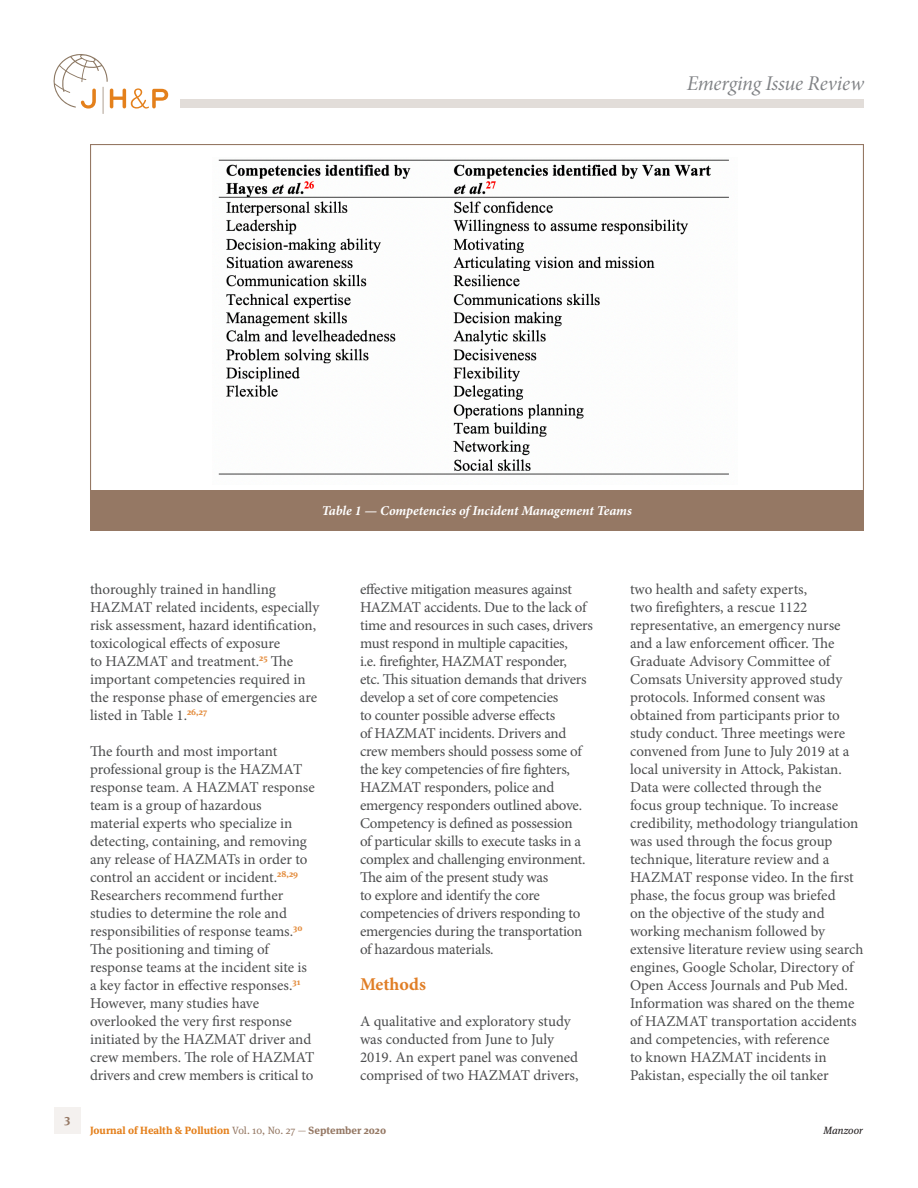
<style>
.page{position:relative;width:918px;height:1188px;background:#fff}
.page>*{position:absolute;margin:0;border:0;box-sizing:border-box;transform-origin:0 0}
.t1{font:21px "Minion Pro It Subh";letter-spacing:-.01em;color:#808285}
.Journal_Paragraph{font:700 18px "Minion Pro";color:#e07e26}
.Journal_Paragraph-2{font:15px/18px "Minion Pro";letter-spacing:-.005em;color:#4b4c4d}
.Figure_Caption{font:italic 700 13.5px "Minion Pro";letter-spacing:-.005em;color:#fff}
.t2{font:700 12px "Meta Serif Pro";color:#957864}
.t3{font:700 10.5px "Meta Serif Pro";color:#e4801c}
.t4{font:italic 10.5px "Meta Serif Pro";color:#231f20}
.s1{font-weight:400;color:#957864}
.s2{color:#957864}
</style>
<div class="page">
<svg style="left:53px;top:54px;width:115px;height:60px"></svg>
<div style="left:180px;top:99px;width:684px;height:9px;background:#e2ddd9"></div>
<div style="left:54px;top:1107px;width:27px;height:27px;background:#f4f1ef"></div>
<div style="left:90px;top:490px;width:774px;height:41px;background:#957864"></div>
<img style="left:218px;top:159px;width:511px;height:316px">
<h1 class="t1" style="left:687px;top:70px;width:179px">Emerging Issue Review</h1>
<p class="Figure_Caption" style="left:322px;top:501px;width:312px">Table 1 — Competencies of Incident Management Teams</p>
<p class="t2" style="left:65px;top:1111px;width:7px">3</p>
<p class="Journal_Paragraph-2" style="left:90px;top:580px;width:231px">thoroughly trained in handling HAZMAT related incidents, especially risk assessment, hazard identification, toxicological effects of exposure<br>to HAZMAT and treatment.<sup>25</sup> The important competencies required in the response phase of emergencies are listed in Table 1.<sup>26,27</sup></p>
<p class="Journal_Paragraph-2" style="left:90px;top:742px;width:226px">The fourth and most important professional group is the HAZMAT response team. A HAZMAT response team is a group of hazardous material experts who specialize in detecting, containing, and removing any release of HAZMATs in order to control an accident or incident.<sup>28,29<br></sup>Researchers recommend further studies to determine the role and responsibilities of response teams.<sup>30<br></sup>The positioning and timing of response teams at the incident site is a key factor in effective responses.<sup>31<br></sup>However, many studies have overlooked the very first response initiated by the HAZMAT driver and crew members. The role of HAZMAT drivers and crew members is critical to</p>
<p class="Journal_Paragraph-2" style="left:360px;top:580px;width:235px">effective mitigation measures against HAZMAT accidents. Due to the lack of time and resources in such cases, drivers must respond in multiple capacities,<br>i.e. firefighter, HAZMAT responder,<br>etc. This situation demands that drivers develop a set of core competencies<br>to counter possible adverse effects<br>of HAZMAT incidents. Drivers and crew members should possess some of the key competencies of fire fighters, HAZMAT responders, police and emergency responders outlined above.<br>Competency is defined as possession<br>of particular skills to execute tasks in a complex and challenging environment.<br>The aim of the present study was<br>to explore and identify the core competencies of drivers responding to emergencies during the transportation of hazardous materials.</p>
<p class="Journal_Paragraph" style="left:360px;top:972px;width:67px">Methods</p>
<p class="Journal_Paragraph-2" style="left:360px;top:1012px;width:220px">A qualitative and exploratory study was conducted from June to July 2019. An expert panel was convened comprised of two HAZMAT drivers,</p>
<p class="t3" style="left:90px;top:1122px;width:298px">Journal of Health &amp; Pollution <span class="s1">Vol. 10, No. 27 —</span> <span class="s2">September 2020</span></p>
<p class="Journal_Paragraph-2" style="left:630px;top:580px;width:235px">two health and safety experts,<br>two firefighters, a rescue 1122 representative, an emergency nurse and a law enforcement officer. The Graduate Advisory Committee of Comsats University approved study protocols. Informed consent was obtained from participants prior to study conduct. Three meetings were convened from June to July 2019 at a local university in Attock, Pakistan.<br>Data were collected through the<br>focus group technique. To increase credibility, methodology triangulation was used through the focus group technique, literature review and a HAZMAT response video. In the first phase, the focus group was briefed<br>on the objective of the study and working mechanism followed by extensive literature review using search engines, Google Scholar, Directory of Open Access Journals and Pub Med.<br>Information was shared on the theme of HAZMAT transportation accidents and competencies, with reference<br>to known HAZMAT incidents in Pakistan, especially the oil tanker</p>
<p class="t4" style="left:824px;top:1123px;width:41px">Manzoor</p>
</div>
